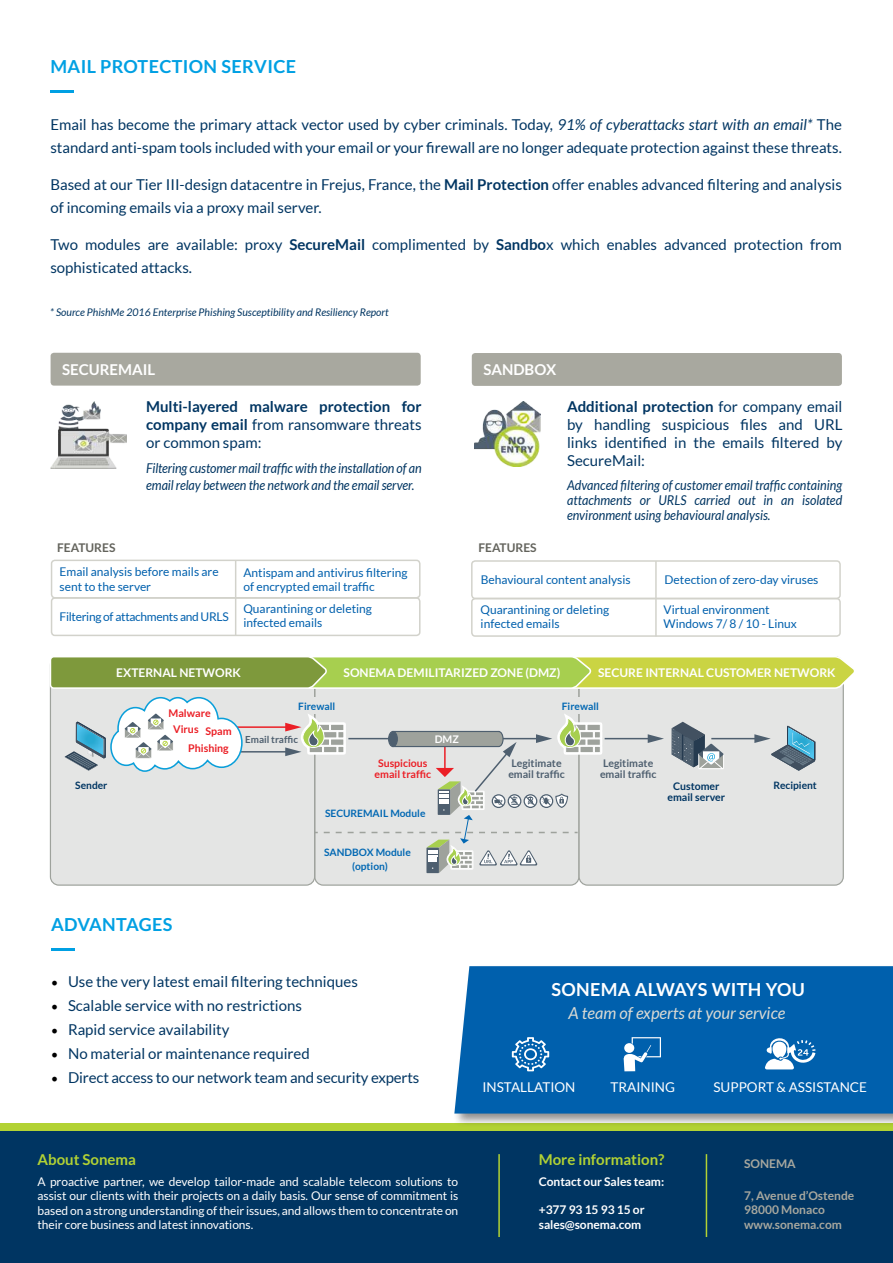
<style>
.page{position:relative;width:893px;height:1263px;background:#fff}
.page>*{position:absolute;margin:0;border:0;box-sizing:border-box;transform-origin:0 0}
.t1{font:700 18px "Lato";letter-spacing:.02em;color:#00a0e3}
.t2{font:700 18px "Lato";letter-spacing:.02em;color:#fff}
.t3{font:italic 16.5px "Lato";color:#dadad4}
.t4{font:15px/18px "Lato";color:#003562}
.t5{font:700 15px/18px "Lato";color:#003562;text-align:justify}
.t6{font:700 15px "Lato";color:#b2d234}
.t7{font:700 15px "Lato";color:#fff}
.t8{font:italic 13.5px/15px "Lato";letter-spacing:-.005em;color:#003562;text-align:justify;scale:.93 1}
.t9{font:13.5px "Lato";color:#fff}
.t10{font:12px/14.4px "Lato";color:#0060ad}
.t11{font:12px/14.4px "Lato";letter-spacing:-.005em;color:#fff;text-align:justify}
.t12{font:700 12px/14.4px "Lato";color:#fff}
.t13{font:700 12px/14.7px "Lato";color:#a8a89f}
.t14{font:12px "Lato";letter-spacing:-.025em;color:#0060ad}
.t15{font:700 12px "Lato";color:#63635c}
.t16{font:700 10.65px/18.3px "Lato";color:#eb1f26}
.t17{font:italic 10.5px "Lato";color:#003562}
.t18{font:700 10.5px/10.5px "Lato";color:#4e5f6f;text-align:center}
.t19{font:700 10.5px/10.5px "Lato";color:#eb1f26;text-align:center}
.t20{font:700 10.5px/10.5px "Lato";color:#003562;text-align:center}
.t21{font:700 10.5px "Lato";color:#fff}
.t22{font:700 10.2px/14.1px "Lato";color:#0268b3;text-align:center}
.t23{font:700 10.2px "Lato";color:#003562}
.t24{font:700 9.75px "Lato";color:#4e5f6f}
.s1{font-style:italic}
.s2{font-weight:700}
.s3{font-weight:400}
.s4{font-family:"Minion Pro";font-size:18px;color:#000}
</style>
<div class="page">
<img style="left:50px;top:402px;width:77px;height:67px">
<img style="left:475px;top:402px;width:65px;height:64px">
<hr style="left:51px;top:949px;width:24px;height:2px;background:#00a0e3">
<div style="left:472px;top:353px;width:370px;height:33px;background:#a8a89f;border-radius:3px"></div>
<hr style="left:50px;top:90px;width:24px;height:2px;background:#00a0e3">
<div style="left:471px;top:598px;width:370px;height:39px;border:2px solid #d2d2cb;border-radius:3px"></div>
<div style="left:471px;top:560px;width:370px;height:39px;border:1px solid #d2d2cb;border-radius:3px"></div>
<hr style="left:655px;top:561px;width:2px;height:75px;background:#d2d2cb">
<div style="left:315px;top:657px;width:264px;height:228px;background:#e4e5e4;border-radius:8px"></div>
<div style="left:579px;top:657px;width:264px;height:228px;background:#e4e5e4;border-radius:8px"></div>
<div style="left:50px;top:657px;width:265px;height:228px;background:#e4e5e4;border-radius:8px"></div>
<svg style="left:49px;top:656px;width:805px;height:34px;background:#b0c65d"></svg>
<div style="left:585px;top:722px;width:17px;height:11px;border:4px solid #fff"></div>
<div style="left:592px;top:729px;width:10px;height:11px;border:4px solid #fff"></div>
<div style="left:585px;top:737px;width:17px;height:10px;border:4px solid #fff"></div>
<div style="left:592px;top:744px;width:10px;height:11px;border:4px solid #fff"></div>
<div style="left:587px;top:724px;width:14px;height:7px;border:1px solid #fff"></div>
<div style="left:594px;top:731px;width:7px;height:7px;border:1px solid #fff"></div>
<div style="left:587px;top:739px;width:14px;height:7px;border:1px solid #fff"></div>
<div style="left:594px;top:746px;width:7px;height:7px;border:1px solid #fff"></div>
<hr style="left:230px;top:751px;width:58px;height:1px;background:#4e5f6f">
<hr style="left:230px;top:726px;width:58px;height:2px;background:#eb1f26">
<svg style="left:65px;top:696px;width:178px;height:76px"></svg>
<hr style="left:605px;top:738px;width:46px;height:1px;background:#4e5f6f">
<svg style="left:648px;top:734px;width:16px;height:9px"></svg>
<hr style="left:711px;top:738px;width:46px;height:1px;background:#4e5f6f">
<svg style="left:754px;top:726px;width:61px;height:45px"></svg>
<svg style="left:671px;top:722px;width:53px;height:47px"></svg>
<svg style="left:285px;top:714px;width:315px;height:164px"></svg>
<div style="left:51px;top:597px;width:370px;height:39px;border:2px solid #d2d2cb;border-radius:3px"></div>
<div style="left:51px;top:560px;width:370px;height:38px;border:1px solid #d2d2cb;border-radius:3px"></div>
<hr style="left:235px;top:560px;width:1px;height:76px;background:#d2d2cb">
<div style="left:51px;top:353px;width:370px;height:33px;background:#a8a89f;border-radius:3px"></div>
<div style="left:0;top:1127px;width:893px;height:136px;background:#003562"></div>
<div style="left:0;top:1123px;width:893px;height:8px;background:#b2d234"></div>
<div style="left:453px;top:964px;width:440px;height:163px;background:#000;opacity:.45"></div>
<div style="left:454px;top:966px;width:439px;height:147px;background:#0060ad"></div>
<svg style="left:512px;top:1037px;width:37px;height:34px"></svg>
<svg style="left:765px;top:1035px;width:50px;height:34px"></svg>
<svg style="left:623px;top:1037px;width:38px;height:34px"></svg>
<hr style="left:498px;top:1154px;width:2px;height:83px;background:#b2d234">
<hr style="left:706px;top:1154px;width:1px;height:83px;background:#b2d234">
<p class="t1" style="left:50px;top:59px;width:247px">MAIL PROTECTION SERVICE</p>
<p class="t4" style="left:50px;top:114px;width:793px;line-height:22.5px">Email has become the primary attack vector used by cyber criminals. Today, <span class="s1">91% of cyberattacks start with an email*</span> The standard anti-spam tools included with your email or your firewall are no longer adequate protection against these threats.</p>
<p class="t4" style="left:50px;top:174px;width:793px;line-height:22.5px">Based at our Tier III-design datacentre in Frejus, France, the <span class="s2">Mail Protection</span> offer enables advanced filtering and analysis of incoming emails via a proxy mail server.</p>
<p class="t4" style="left:50px;top:234px;width:793px;line-height:22.5px">Two modules are available: proxy <span class="s2">SecureMail</span> complimented by <span class="s2">Sandbo</span>x which enables advanced protection from sophisticated attacks.</p>
<p class="t17" style="left:50px;top:306px;width:340px">* Source PhishMe 2016 Enterprise Phishing Susceptibility and Resiliency Report</p>
<p class="t7" style="left:62px;top:363px;width:95px">SECUREMAIL</p>
<p class="t5" style="left:146px;top:397px;width:277px">Multi-layered malware protection for company email <span class="s3">from ransomware threats or common spam:</span></p>
<p class="t8" style="left:146px;top:461px;width:298px;line-height:16.2px">Filtering customer mail traffic with the installation of an email relay between the network and the email server.</p>
<p class="t15" style="left:57px;top:542px;width:60px">FEATURES</p>
<p class="t10" style="left:60px;top:564px;width:161px">Email analysis before mails are sent to the server</p>
<p class="t10" style="left:243px;top:565px;width:166px">Antispam and antivirus filtering of encrypted email traffic</p>
<p class="t14" style="left:60px;top:610px;width:171px">Filtering of attachments and URLS</p>
<p class="t10" style="left:243px;top:601px;width:130px">Quarantining or deleting infected emails</p>
<p class="t7" style="left:483px;top:364px;width:74px">SANDBOX</p>
<p class="t4" style="left:567px;top:397px;width:277px;text-align:justify"><span class="s2">Additional protection</span> for company email by handling suspicious files and URL links identified in the emails filtered by SecureMail:</p>
<p class="t8" style="left:567px;top:478px;width:297px">Advanced filtering of customer email traffic containing attachments or URLS carried out in an isolated environment using behavioural analysis.</p>
<p class="t15" style="left:478px;top:542px;width:60px">FEATURES</p>
<p class="t10" style="left:481px;top:572px;width:151px">Behavioural content analysis</p>
<p class="t10" style="left:665px;top:572px;width:155px">Detection of zero-day viruses</p>
<p class="t10" style="left:481px;top:602px;width:130px">Quarantining or deleting infected emails</p>
<p class="t10" style="left:664px;top:602px;width:135px">Virtual environment<br>Windows 7/ 8 / 10 - Linux</p>
<p class="t12" style="left:116px;top:666px;width:126px">EXTERNAL NETWORK</p>
<p class="t12" style="left:344px;top:666px;width:218px">SONEMA DEMILITARIZED ZONE (DMZ)</p>
<p class="t12" style="left:598px;top:666px;width:239px">SECURE INTERNAL CUSTOMER NETWORK</p>
<p class="t16" style="left:206px;top:705px;width:28px;text-indent:-37px">Malware<br>Spam</p>
<p class="t16" style="left:188px;top:740px;width:42px">Phishing</p>
<p class="t16" style="left:173px;top:720px;width:27px">Virus</p>
<p class="t22" style="left:298px;top:699px;width:39px">Firewall</p>
<p class="t22" style="left:562px;top:699px;width:39px">Firewall</p>
<p class="t24" style="left:245px;top:733px;width:54px">Email traffic</p>
<p class="t21" style="left:435px;top:734px;width:26px">DMZ</p>
<p class="t19" style="left:375px;top:759px;width:58px">Suspicious email traffic</p>
<p class="t18" style="left:508px;top:759px;width:58px">Legitimate email traffic</p>
<p class="t18" style="left:600px;top:759px;width:58px">Legitimate email traffic</p>
<p class="t23" style="left:75px;top:781px;width:34px">Sender</p>
<p class="t23" style="left:773px;top:781px;width:45px">Recipient</p>
<p class="t20" style="left:667px;top:782px;width:59px">Customer email server</p>
<p class="t1" style="left:51px;top:917px;width:123px">ADVANTAGES</p>
<p class="t22" style="left:325px;top:806px;width:102px">SECUREMAIL Module</p>
<p class="t22" style="left:324px;top:846px;width:88px">SANDBOX Module (option)</p>
<p class="t4" style="left:51px;top:972px;width:308px"><span class="s4">•</span> Use the very latest email filtering techniques</p>
<p class="t4" style="left:51px;top:996px;width:252px"><span class="s4">•</span> Scalable service with no restrictions</p>
<p class="t4" style="left:51px;top:1020px;width:180px"><span class="s4">•</span> Rapid service availability</p>
<p class="t4" style="left:51px;top:1044px;width:260px"><span class="s4">•</span> No material or maintenance required</p>
<p class="t4" style="left:51px;top:1068px;width:370px"><span class="s4">•</span> Direct access to our network team and security experts</p>
<p class="t6" style="left:38px;top:1151px;width:100px">About Sonema</p>
<p class="t11" style="left:38px;top:1174px;width:422px">A proactive partner, we develop tailor-made and scalable telecom solutions to assist our clients with their projects on a daily basis. Our sense of commitment is based on a strong understanding of their issues, and allows them to concentrate on their core business and latest innovations.</p>
<p class="t2" style="left:551px;top:982px;width:255px">SONEMA ALWAYS WITH YOU</p>
<p class="t3" style="left:569px;top:1006px;width:218px">A team of experts at your service</p>
<p class="t9" style="left:610px;top:1079px;width:66px">TRAINING</p>
<p class="t9" style="left:482px;top:1079px;width:95px">INSTALLATION</p>
<p class="t9" style="left:713px;top:1079px;width:155px">SUPPORT &amp; ASSISTANCE</p>
<p class="t6" style="left:539px;top:1151px;width:127px">More information?</p>
<p class="t12" style="left:539px;top:1174px;width:127px">Contact our Sales team:</p>
<p class="t12" style="left:539px;top:1202px;width:107px">+377 93 15 93 15 or sales@sonema.com</p>
<p class="t13" style="left:744px;top:1157px;width:53px">SONEMA</p>
<p class="t13" style="left:744px;top:1189px;width:112px">7, Avenue d’Ostende<br>98000 Monaco www.sonema.com</p>
</div>
